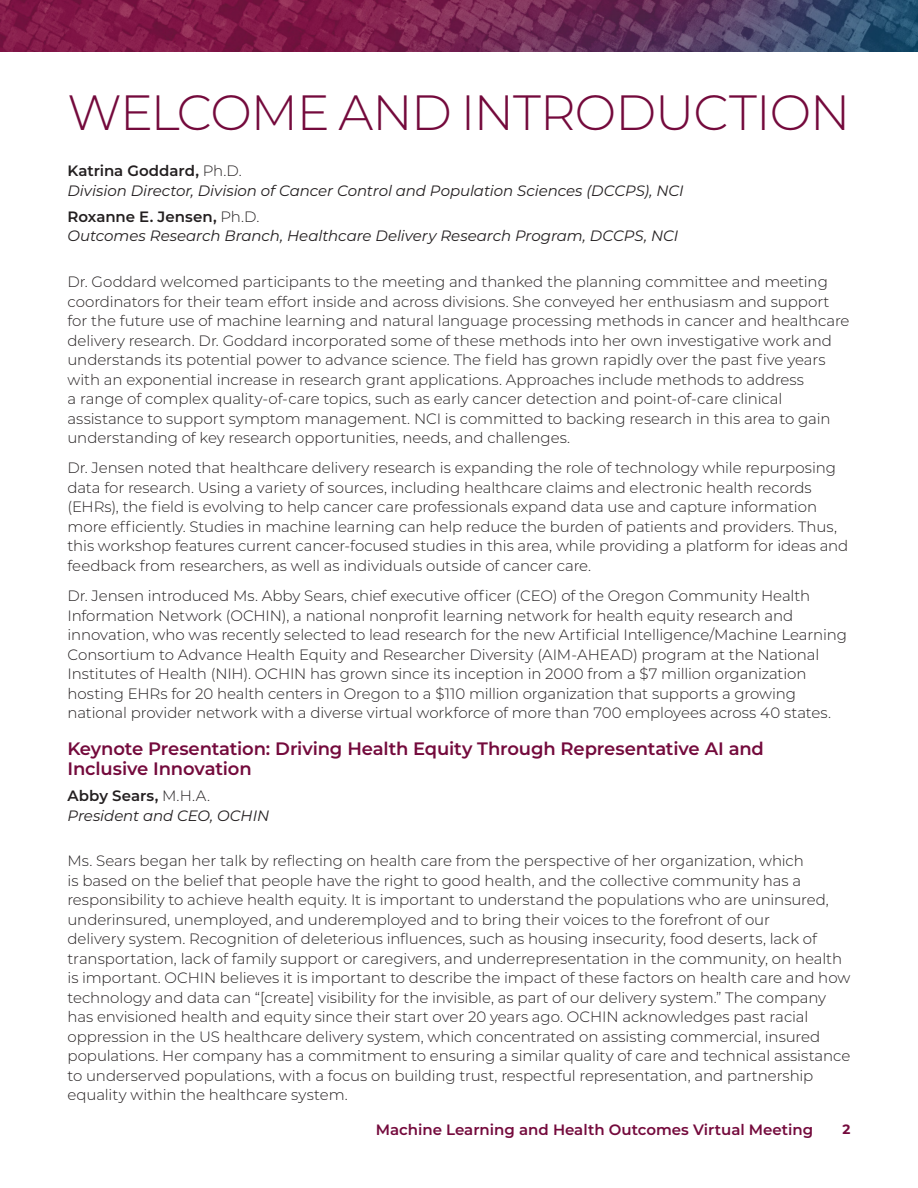
<style>
.page{position:relative;width:918px;height:1188px;background:#fff}
.page>*{position:absolute;margin:0;border:0;box-sizing:border-box;transform-origin:0 0}
.t1{font:300 49.5px "Montserrat";letter-spacing:-.02em;color:#740a3c}
.t2{font:600 18px/19.5px "Montserrat";letter-spacing:-.01em;color:#740a3c}
.t3{font:300 15px/19.5px "Montserrat";letter-spacing:-.005em;color:#231f20}
.t4{font:italic 15px "Montserrat";letter-spacing:-.005em;color:#231f20}
.t5{font:600 15px "Montserrat";color:#231f20}
.t6{font:600 15px "Montserrat";color:#740a3c}
.t7{font:700 13.5px "Montserrat";color:#740a3c}
.s1{font-weight:300}
</style>
<div class="page">
<img style="left:0;top:0;width:918px;height:52px">
<h2 class="t1" style="left:68px;top:79px;width:784px">WELCOME AND INTRODUCTION</h2>
<p class="t5" style="left:68px;top:160px;width:176px">Katrina Goddard, <span class="s1">Ph.D.</span></p>
<p class="t4" style="left:68px;top:180px;width:618px">Division Director, Division of Cancer Control and Population Sciences (DCCPS), NCI</p>
<p class="t5" style="left:68px;top:206px;width:193px">Roxanne E. Jensen, <span class="s1">Ph.D.</span></p>
<p class="t4" style="left:68px;top:226px;width:613px">Outcomes Research Branch, Healthcare Delivery Research Program, DCCPS, NCI</p>
<p class="t3" style="left:68px;top:272px;width:783px">Dr. Goddard welcomed participants to the meeting and thanked the planning committee and meeting coordinators for their team effort inside and across divisions. She conveyed her enthusiasm and support for the future use of machine learning and natural language processing methods in cancer and healthcare delivery research. Dr. Goddard incorporated some of these methods into her own investigative work and understands its potential power to advance science. The field has grown rapidly over the past five years with an exponential increase in research grant applications. Approaches include methods to address<br>a range of complex quality-of-care topics, such as early cancer detection and point-of-care clinical assistance to support symptom management. NCI is committed to backing research in this area to gain understanding of key research opportunities, needs, and challenges.</p>
<p class="t3" style="left:68px;top:458px;width:782px">Dr. Jensen noted that healthcare delivery research is expanding the role of technology while repurposing data for research. Using a variety of sources, including healthcare claims and electronic health records (EHRs), the field is evolving to help cancer care professionals expand data use and capture information more efficiently. Studies in machine learning can help reduce the burden of patients and providers. Thus, this workshop features current cancer-focused studies in this area, while providing a platform for ideas and feedback from researchers, as well as individuals outside of cancer care.</p>
<p class="t3" style="left:68px;top:586px;width:781px">Dr. Jensen introduced Ms. Abby Sears, chief executive officer (CEO) of the Oregon Community Health Information Network (OCHIN), a national nonprofit learning network for health equity research and innovation, who was recently selected to lead research for the new Artificial Intelligence/Machine Learning Consortium to Advance Health Equity and Researcher Diversity (AIM-AHEAD) program at the National Institutes of Health (NIH). OCHIN has grown since its inception in 2000 from a $7 million organization hosting EHRs for 20 health centers in Oregon to a $110 million organization that supports a growing national provider network with a diverse virtual workforce of more than 700 employees across 40 states.</p>
<h3 class="t2" style="left:68px;top:738px;width:698px">Keynote Presentation: Driving Health Equity Through Representative AI and<br>Inclusive Innovation</h3>
<p class="t5" style="left:68px;top:785px;width:144px">Abby Sears, <span class="s1">M.H.A.</span></p>
<p class="t4" style="left:68px;top:805px;width:203px">President and CEO, OCHIN</p>
<p class="t3" style="left:68px;top:851px;width:785px">Ms. Sears began her talk by reflecting on health care from the perspective of her organization, which<br>is based on the belief that people have the right to good health, and the collective community has a responsibility to achieve health equity. It is important to understand the populations who are uninsured, underinsured, unemployed, and underemployed and to bring their voices to the forefront of our<br>delivery system. Recognition of deleterious influences, such as housing insecurity, food deserts, lack of transportation, lack of family support or caregivers, and underrepresentation in the community, on health is important. OCHIN believes it is important to describe the impact of these factors on health care and how technology and data can “[create] visibility for the invisible, as part of our delivery system.” The company has envisioned health and equity since their start over 20 years ago. OCHIN acknowledges past racial oppression in the US healthcare delivery system, which concentrated on assisting commercial, insured populations. Her company has a commitment to ensuring a similar quality of care and technical assistance to underserved populations, with a focus on building trust, respectful representation, and partnership equality within the healthcare system.</p>
<p class="t6" style="left:376px;top:1119px;width:439px">Machine Learning and Health Outcomes Virtual Meeting</p>
<p class="t7" style="left:843px;top:1119px;width:9px">2</p>
</div>
